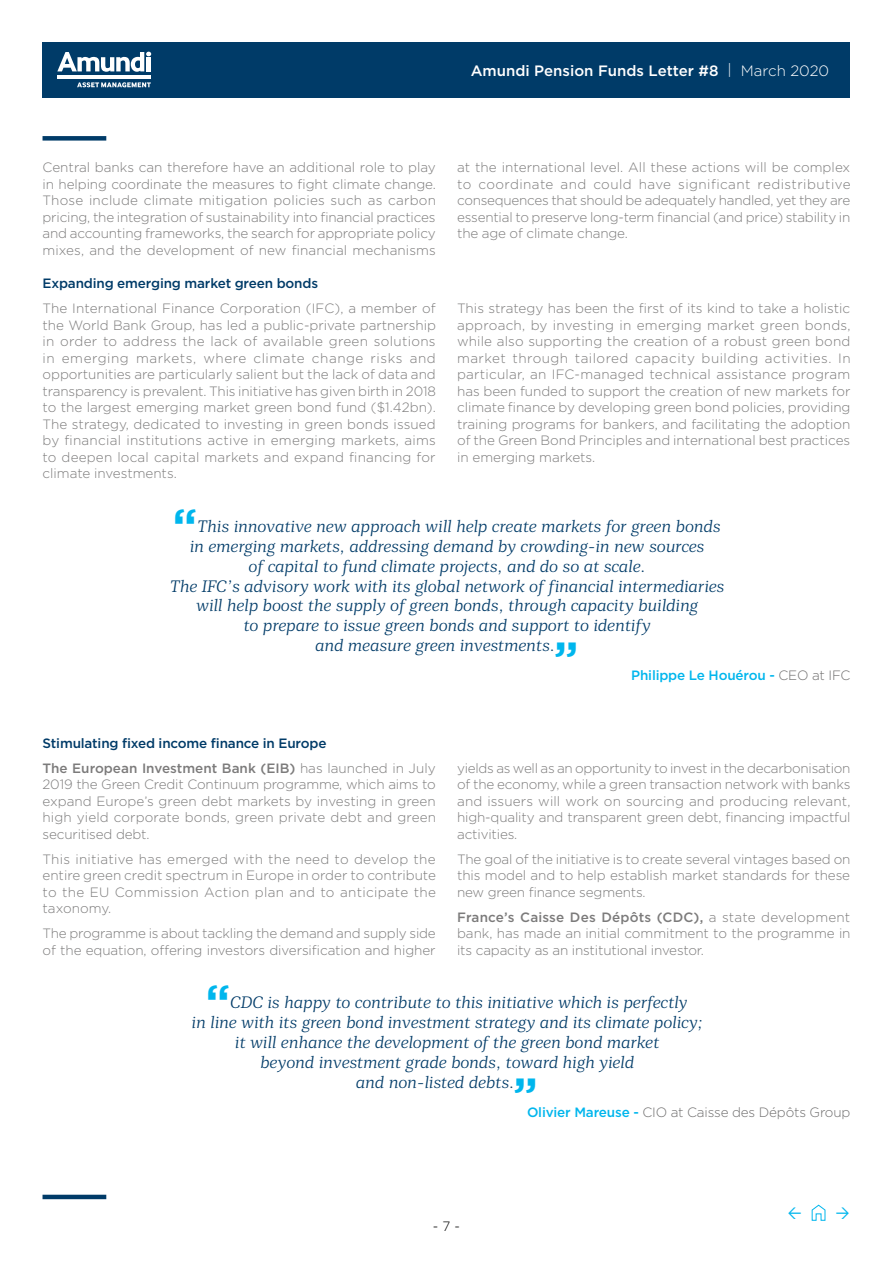
<style>
.page{position:relative;width:893px;height:1263px;background:#fff}
.page>*{position:absolute;margin:0;border:0;box-sizing:border-box;transform-origin:0 0}
.t1{font:700 45px "Gotham";color:#00b6ed}
.t2{font:italic 300 16.5px "Mediator Serif";letter-spacing:-.01em;color:#003b68}
.t3{font:500 15px "Gotham";color:#fff}
.t4{font:300 13.5px/16.5px "Gotham";letter-spacing:-.005em;color:#7c7b7b;text-align:justify}
.t5{font:500 13.5px/25px "Gotham";letter-spacing:-.01em;color:#003b68}
.t6{font:300 13.5px "Gotham";letter-spacing:-.01em;color:#706f6f}
.t7{font:500 13.5px "Gotham";letter-spacing:-.01em;color:#00b6ed}
.t8{font:300 13.5px "Gotham";color:#000}
.s1{font-weight:300}
.s2{font-weight:300;color:#706f6f}
.s3{color:#7c7b7b}
.s4{font-weight:300;color:#7c7b7b}
.s5{font-weight:500}
.s6{font-weight:500;color:#00b6ed}
</style>
<div class="page">
<svg style="left:811px;top:1204px;width:15px;height:17px"></svg>
<div style="left:43px;top:43px;width:807px;height:55px;background:#003b68"></div>
<svg style="left:57px;top:52px;width:94px;height:20px"></svg>
<hr style="left:147px;top:57px;width:4px;height:14px;background:#fff">
<hr style="left:58px;top:75px;width:93px;height:4px;background:#fff">
<svg style="left:77px;top:82px;width:74px;height:6px"></svg>
<hr style="left:43px;top:1195px;width:63px;height:4px;background:#003b68">
<div style="left:43px;top:136px;width:63px;height:5px;background:#003b68"></div>
<p class="t3" style="left:471px;top:61px;width:360px">Amundi Pension Funds Letter #8 <span class="s1">| March 2020</span></p>
<p class="t4" style="left:43px;top:159px;width:395px">Central banks can therefore have an additional role to play in helping coordinate the measures to fight climate change.<br>Those include climate mitigation policies such as carbon pricing, the integration of sustainability into financial practices and accounting frameworks, the search for appropriate policy mixes, and the development of new financial mechanisms</p>
<p class="t4" style="left:457px;top:159px;width:395px">at the international level. All these actions will be complex to coordinate and could have significant redistributive consequences that should be adequately handled, yet they are essential to preserve long-term financial (and price) stability in the age of climate change.</p>
<p class="t5" style="left:43px;top:271px;width:277px">Expanding emerging market green bonds</p>
<p class="t4" style="left:43px;top:300px;width:395px">The International Finance Corporation (IFC), a member of the World Bank Group, has led a public-private partnership in order to address the lack of available green solutions in emerging markets, where climate change risks and opportunities are particularly salient but the lack of data and transparency is prevalent. This initiative has given birth in 2018 to the largest emerging market green bond fund ($1.42bn).<br>The strategy, dedicated to investing in green bonds issued by financial institutions active in emerging markets, aims to deepen local capital markets and expand financing for climate investments.</p>
<p class="t4" style="left:457px;top:300px;width:395px">This strategy has been the first of its kind to take a holistic approach, by investing in emerging market green bonds, while also supporting the creation of a robust green bond market through tailored capacity building activities. In particular, an IFC-managed technical assistance program has been funded to support the creation of new markets for climate finance by developing green bond policies, providing training programs for bankers, and facilitating the adoption of the Green Bond Principles and international best practices in emerging markets.</p>
<h1 class="t1" style="left:173px;top:495px;width:26px">“</h1>
<p class="t2" style="left:197px;top:516px;width:525px">This innovative new approach will help create markets for green bonds</p>
<p class="t2" style="left:189px;top:536px;width:516px">in emerging markets, addressing demand by crowding-in new sources</p>
<p class="t2" style="left:248px;top:556px;width:399px">of capital to fund climate projects, and do so at scale.</p>
<p class="t2" style="left:169px;top:576px;width:556px">The IFC’s advisory work with its global network of financial intermediaries</p>
<p class="t2" style="left:195px;top:596px;width:504px">will help boost the supply of green bonds, through capacity building</p>
<p class="t2" style="left:243px;top:615px;width:409px">to prepare to issue green bonds and support to identify</p>
<p class="t2" style="left:314px;top:635px;width:241px">and measure green investments.</p>
<h1 class="t1" style="left:554px;top:628px;width:26px">”</h1>
<p class="t7" style="left:631px;top:666px;width:221px">Philippe Le Houérou - <span class="s2">CEO at IFC</span></p>
<p class="t5" style="left:43px;top:730px;width:395px">Stimulating fixed income finance in Europe<br><span class="s3">The European Investment Bank (EIB)</span> <span class="s4">has launched in July</span></p>
<p class="t4" style="left:43px;top:776px;width:395px">2019 the Green Credit Continuum programme, which aims to expand Europe’s green debt markets by investing in green high yield corporate bonds, green private debt and green securitised debt.</p>
<p class="t4" style="left:43px;top:850px;width:395px">This initiative has emerged with the need to develop the entire green credit spectrum in Europe in order to contribute to the EU Commission Action plan and to anticipate the taxonomy.</p>
<p class="t4" style="left:43px;top:925px;width:395px">The programme is about tackling the demand and supply side of the equation, offering investors diversification and higher</p>
<p class="t4" style="left:457px;top:759px;width:395px">yields as well as an opportunity to invest in the decarbonisation of the economy, while a green transaction network with banks and issuers will work on sourcing and producing relevant, high-quality and transparent green debt, financing impactful activities.</p>
<p class="t4" style="left:457px;top:850px;width:395px">The goal of the initiative is to create several vintages based on this model and to help establish market standards for these new green finance segments.</p>
<p class="t4" style="left:457px;top:908px;width:395px"><span class="s5">France’s Caisse Des Dépôts (CDC),</span> a state development bank, has made an initial commitment to the programme in its capacity as an institutional investor.</p>
<h1 class="t1" style="left:206px;top:972px;width:26px">“</h1>
<p class="t2" style="left:230px;top:993px;width:459px">CDC is happy to contribute to this initiative which is perfectly</p>
<p class="t2" style="left:191px;top:1012px;width:513px">in line with its green bond investment strategy and its climate policy;</p>
<p class="t2" style="left:234px;top:1032px;width:426px">it will enhance the development of the green bond market</p>
<p class="t2" style="left:259px;top:1052px;width:376px">beyond investment grade bonds, toward high yield</p>
<p class="t2" style="left:355px;top:1072px;width:160px">and non-listed debts.</p>
<h1 class="t1" style="left:513px;top:1064px;width:26px">”</h1>
<p class="t6" style="left:527px;top:1103px;width:325px"><span class="s6">Olivier Mareuse -</span> CIO at Caisse des Dépôts Group</p>
<p class="t8" style="left:433px;top:1218px;width:29px">- 7 -</p>
</div>
